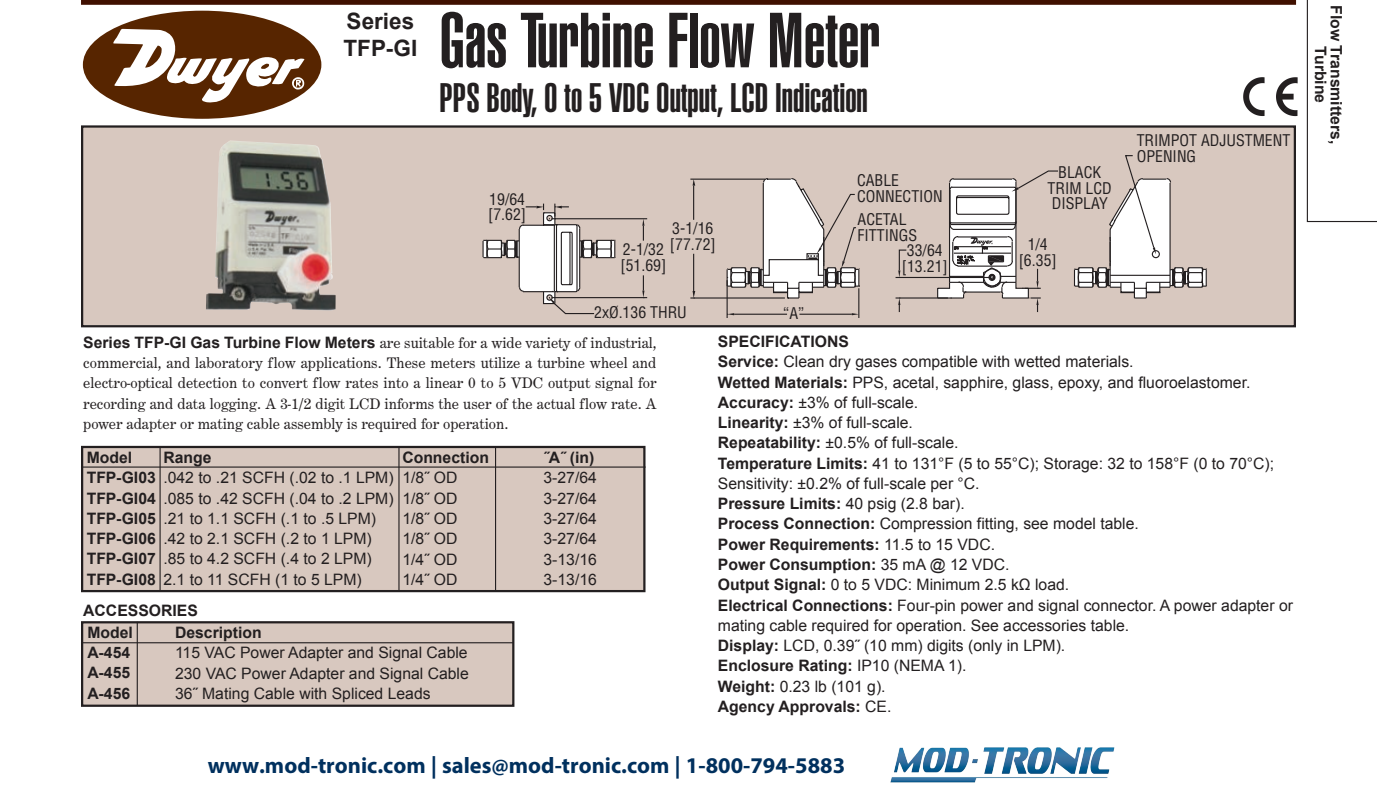
<style>
.page{position:relative;width:1377px;height:810px;background:#fff}
.page>*{position:absolute;margin:0;border:0;box-sizing:border-box;transform-origin:0 0}
.t1{font:900 extra-condensed 76.5px "Helvetica";color:#231f20}
.t2{font:900 extra-condensed 40.5px "Helvetica";color:#231f20}
.t3{font:700 22.5px "Myriad Pro";color:#00305e}
.t4{font:700 22.5px/27px "Arial";color:#231f20}
.t5{font:15.75px/20.2px "Arial";color:#231f20;text-align:justify}
.t6{font:15.75px/20.2px "Century Expanded T";color:#231f20;text-align:justify}
.t7{font:condensed 15.75px/15.8px "Helvetica";color:#231f20}
.t8{font:700 15.75px/20.2px "Arial";color:#231f20}
.s1{font-family:"Arial";font-weight:700}
.s2{font-weight:700}
</style>
<div class="page">
<div style="left:82px;top:622px;width:431px;height:83px;background:#d8c8bf"></div>
<div style="left:81px;top:621px;width:433px;height:85px;border:2px solid #231f20"></div>
<div style="left:82px;top:447px;width:562px;height:144px;background:#d8c8bf"></div>
<div style="left:81px;top:445px;width:565px;height:147px;border:2px solid #231f20"></div>
<div style="left:83px;top:11px;width:238px;height:108px;background:#572500;border-radius:50%"></div>
<svg style="left:113px;top:29px;width:192px;height:74px"></svg>
<div style="left:83px;top:128px;width:1211px;height:197px;background:#d8c8bf"></div>
<div style="left:81px;top:125px;width:1215px;height:202px;border:2px solid #231f20"></div>
<img style="left:206px;top:140px;width:130px;height:170px">
<svg style="left:1276px;top:77px;width:22px;height:39px"></svg>
<svg style="left:1243px;top:77px;width:22px;height:39px"></svg>
<div style="left:81px;top:0;width:1215px;height:5px;background:#401000"></div>
<hr style="left:727px;top:280px;width:1px;height:38px;background:#231f20">
<hr style="left:858px;top:288px;width:1px;height:30px;background:#231f20">
<svg style="left:483px;top:155px;width:724px;height:160px"></svg>
<hr style="left:137px;top:621px;width:1px;height:84px;background:#231f20">
<hr style="left:81px;top:642px;width:432px;height:1px;background:#231f20">
<hr style="left:81px;top:466px;width:565px;height:1px;background:#231f20">
<hr style="left:160px;top:447px;width:1px;height:143px;background:#231f20">
<hr style="left:398px;top:447px;width:2px;height:143px;background:#231f20">
<hr style="left:495px;top:447px;width:1px;height:143px;background:#231f20">
<svg style="left:1307px;top:0;width:70px;height:222px"></svg>
<img style="left:890px;top:747px;width:225px;height:36px">
<h3 class="t4" style="left:344px;top:8px;width:75px">Series<br>TFP-GI</h3>
<h1 class="t1" style="left:440px;top:13px;width:442px">Gas Turbine Flow Meter</h1>
<h2 class="t2" style="left:440px;top:83px;width:430px">PPS Body, 0 to 5 VDC Output, LCD Indication</h2>
<p class="t7" style="left:488px;top:191px;width:40px">19/64 [7.62]</p>
<p class="t7" style="left:670px;top:221px;width:47px">3-1/16 [77.72]</p>
<p class="t7" style="left:621px;top:242px;width:47px">2-1/32 [51.69]</p>
<p class="t7" style="left:594px;top:304px;width:94px">2xØ.136 THRU</p>
<p class="t7" style="left:783px;top:305px;width:23px">“A”</p>
<p class="t7" style="left:857px;top:173px;width:87px">CABLE<br>CONNECTION</p>
<p class="t7" style="left:858px;top:212px;width:51px">ACETAL</p>
<p class="t7" style="left:858px;top:227px;width:61px">FITTINGS</p>
<p class="t7" style="left:907px;top:242px;width:37px">33/64</p>
<p class="t7" style="left:902px;top:258px;width:47px">[13.21]</p>
<p class="t7" style="left:1048px;top:164px;width:66px;text-align:center">BLACK<br>TRIM LCD<br>DISPLAY</p>
<p class="t7" style="left:1019px;top:236px;width:40px;text-align:center">1/4 [6.35]</p>
<p class="t7" style="left:1137px;top:133px;width:155px">TRIMPOT ADJUSTMENT<br>OPENING</p>
<p class="t6" style="left:83px;top:332px;width:575px"><span class="s1">Series TFP-GI Gas Turbine Flow Meters</span> are suitable for a wide variety of industrial, commercial, and laboratory flow applications. These meters utilize a turbine wheel and electro-optical detection to convert flow rates into a linear 0 to 5 VDC output signal for recording and data logging. A 3-1/2 digit LCD informs the user of the actual flow rate. A power adapter or mating cable assembly is required for operation.</p>
<p class="t5" style="left:718px;top:331px;width:577px;text-align:left"><span class="s2">SPECIFICATIONS<br>Service:</span> Clean dry gases compatible with wetted materials.<br><span class="s2">Wetted Materials:</span> PPS, acetal, sapphire, glass, epoxy, and fluoroelastomer.<br><span class="s2">Accuracy:</span> ±3% of full-scale.<br><span class="s2">Linearity:</span> ±3% of full-scale.<br><span class="s2">Repeatability:</span> ±0.5% of full-scale.<br><span class="s2">Temperature Limits:</span> 41 to 131°F (5 to 55°C); Storage: 32 to 158°F (0 to 70°C); Sensitivity: ±0.2% of full-scale per °C.<br><span class="s2">Pressure Limits:</span> 40 psig (2.8 bar).<br><span class="s2">Process Connection:</span> Compression fitting, see model table.<br><span class="s2">Power Requirements:</span> 11.5 to 15 VDC.<br><span class="s2">Power Consumption:</span> 35 mA @ 12 VDC.<br><span class="s2">Output Signal:</span> 0 to 5 VDC: Minimum 2.5 kΩ load.<br><span class="s2">Electrical Connections:</span> Four-pin power and signal connector. A power adapter or mating cable required for operation. See accessories table.<br><span class="s2">Display:</span> LCD, 0.39˝ (10 mm) digits (only in LPM).<br><span class="s2">Enclosure Rating:</span> IP10 (NEMA 1).<br><span class="s2">Weight:</span> 0.23 lb (101 g).<br><span class="s2">Agency Approvals:</span> CE.</p>
<p class="t8" style="left:544px;top:447px;width:52px">˝A˝ (in)</p>
<p class="t5" style="left:544px;top:467px;width:55px">3-27/64<br>3-27/64<br>3-27/64<br>3-27/64<br>3-13/16<br>3-13/16</p>
<p class="t8" style="left:402px;top:447px;width:88px">Connection</p>
<p class="t5" style="left:402px;top:467px;width:57px">1/8˝ OD 1/8˝ OD 1/8˝ OD 1/8˝ OD 1/4˝ OD 1/4˝ OD</p>
<p class="t8" style="left:87px;top:447px;width:71px">Model<br>TFP-GI03<br>TFP-GI04<br>TFP-GI05<br>TFP-GI06<br>TFP-GI07<br>TFP-GI08</p>
<p class="t8" style="left:163px;top:447px;width:50px">Range</p>
<p class="t5" style="left:163px;top:467px;width:232px;text-align:left">.042 to .21 SCFH (.02 to .1 LPM) .085 to .42 SCFH (.04 to .2 LPM) .21 to 1.1 SCFH (.1 to .5 LPM) .42 to 2.1 SCFH (.2 to 1 LPM) .85 to 4.2 SCFH (.4 to 2 LPM)<br>2.1 to 11 SCFH (1 to 5 LPM)</p>
<p class="t8" style="left:83px;top:600px;width:116px">ACCESSORIES</p>
<p class="t8" style="left:87px;top:622px;width:47px">Model<br>A-454<br>A-455<br>A-456</p>
<p class="t8" style="left:175px;top:622px;width:88px">Description</p>
<p class="t5" style="left:175px;top:642px;width:295px">115 VAC Power Adapter and Signal Cable 230 VAC Power Adapter and Signal Cable 36˝ Mating Cable with Spliced Leads</p>
<h3 class="t3" style="left:208px;top:750px;width:639px">www.mod-tronic.com | sales@mod-tronic.com | 1-800-794-5883</h3>
<p class="t8" style="left:1344px;top:5px;width:141px;line-height:15.8px;text-align:center;rotate:90deg">Flow Transmitters,<br>Turbine</p>
</div>
